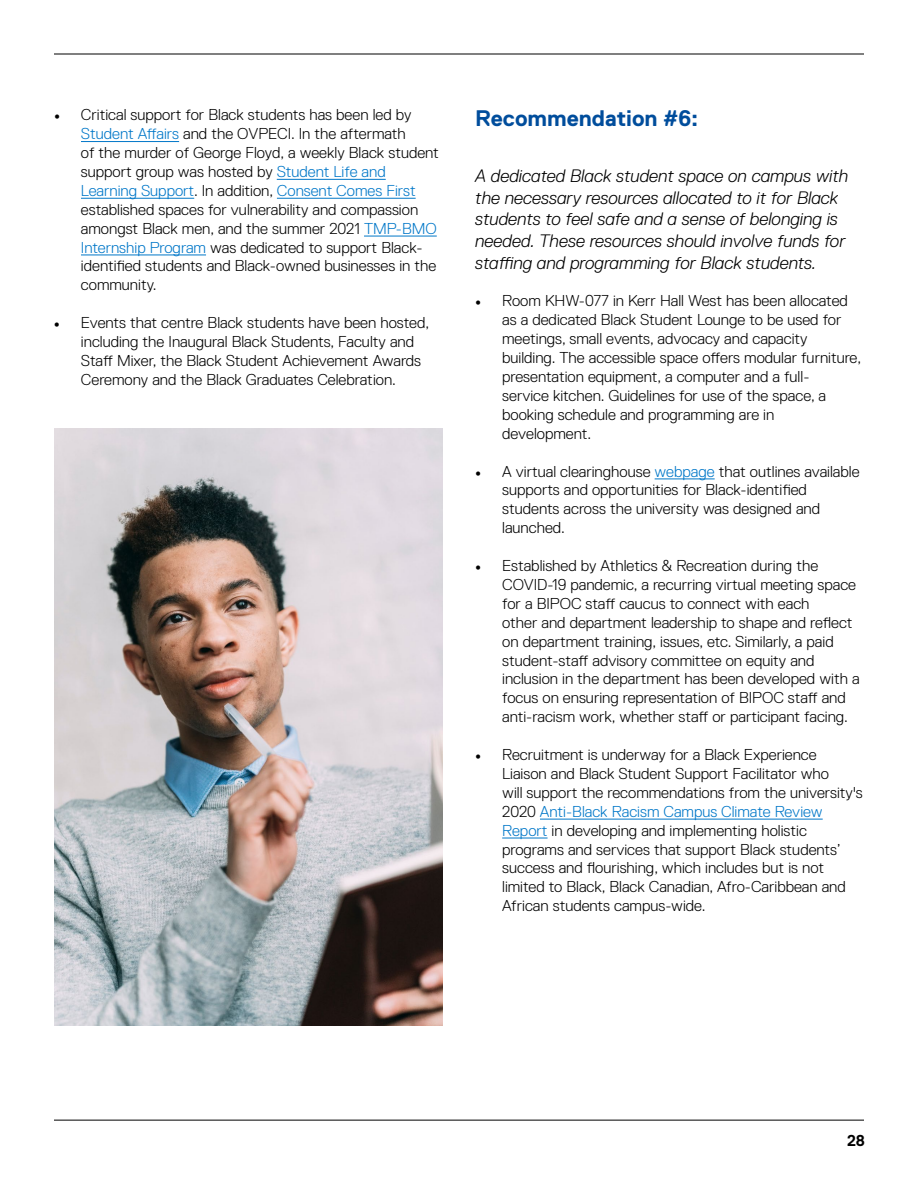
<style>
.page{position:relative;width:918px;height:1188px;background:#fff}
.page>*{position:absolute;margin:0;border:0;box-sizing:border-box;transform-origin:0 0}
.t1{font:700 22.5px "Replica Std";color:#004d9c}
.t2{font:italic 300 18px/21.6px "Replica Std";color:#000}
.t3{font:300 15.75px/18.9px "Replica Std";color:#000}
.t4{font:700 15.75px "Replica Std";color:#000}
.s1{font-family:"Minion Pro";font-weight:400}
.s2{color:#0077c8}
</style>
<div class="page">
<hr style="left:54px;top:54px;width:810px;height:1px;background:#000">
<hr style="left:54px;top:1120px;width:810px;height:1px;background:#000">
<hr style="left:655px;top:479px;width:60px;height:1px;background:#0077c8">
<hr style="left:540px;top:819px;width:283px;height:1px;background:#0077c8">
<hr style="left:502px;top:838px;width:46px;height:1px;background:#0077c8">
<hr style="left:81px;top:141px;width:98px;height:1px;background:#0077c8">
<hr style="left:277px;top:179px;width:109px;height:1px;background:#0077c8">
<hr style="left:81px;top:198px;width:113px;height:1px;background:#0077c8">
<hr style="left:277px;top:198px;width:139px;height:1px;background:#0077c8">
<hr style="left:364px;top:236px;width:73px;height:1px;background:#0077c8">
<hr style="left:81px;top:255px;width:125px;height:1px;background:#0077c8">
<img style="left:54px;top:428px;width:389px;height:598px">
<p class="t3" style="left:81px;top:105px;width:359px;text-indent:-27px"><span class="s1">•</span> Critical support for Black students has been led by <span class="s2">Student Affairs</span> and the OVPECI. In the aftermath<br>of the murder of George Floyd, a weekly Black student support group was hosted by <span class="s2">Student Life and Learning Support</span>. In addition, <span class="s2">Consent Comes First </span>established spaces for vulnerability and compassion amongst Black men, and the summer 2021 <span class="s2">TMP-BMO Internship Program</span> was dedicated to support Black&shy;identified students and Black-owned businesses in the community.</p>
<p class="t3" style="left:81px;top:313px;width:350px;text-indent:-27px"><span class="s1">•</span> Events that centre Black students have been hosted, including the Inaugural Black Students, Faculty and Staff Mixer, the Black Student Achievement Awards Ceremony and the Black Graduates Celebration.</p>
<h1 class="t1" style="left:475px;top:105px;width:225px">Recommendation #6:</h1>
<p class="t2" style="left:475px;top:165px;width:375px">A dedicated Black student space on campus with the necessary resources allocated to it for Black students to feel safe and a sense of belonging is needed. These resources should involve funds for staffing and programming for Black students.</p>
<p class="t3" style="left:502px;top:292px;width:360px;text-indent:-27px"><span class="s1">•</span> Room KHW-077 in Kerr Hall West has been allocated as a dedicated Black Student Lounge to be used for meetings, small events, advocacy and capacity building. The accessible space offers modular furniture, presentation equipment, a computer and a full-<br>service kitchen. Guidelines for use of the space, a booking schedule and programming are in development.</p>
<p class="t3" style="left:502px;top:462px;width:359px;text-indent:-27px"><span class="s1">•</span> A virtual clearinghouse <span class="s2">webpage</span> that outlines available supports and opportunities for Black-identified students across the university was designed and launched.</p>
<p class="t3" style="left:502px;top:556px;width:359px;text-indent:-27px"><span class="s1">•</span> Established by Athletics &amp; Recreation during the COVID-19 pandemic, a recurring virtual meeting space for a BIPOC staff caucus to connect with each<br>other and department leadership to shape and reflect on department training, issues, etc. Similarly, a paid student-staff advisory committee on equity and inclusion in the department has been developed with a focus on ensuring representation of BIPOC staff and anti-racism work, whether staff or participant facing.</p>
<p class="t3" style="left:502px;top:745px;width:362px;text-indent:-27px"><span class="s1">•</span> Recruitment is underway for a Black Experience Liaison and Black Student Support Facilitator who<br>will support the recommendations from the university's 2020 <span class="s2">Anti-Black Racism Campus Climate Review Report</span> in developing and implementing holistic programs and services that support Black students’ success and flourishing, which includes but is not limited to Black, Black Canadian, Afro-Caribbean and African students campus-wide.</p>
<p class="t4" style="left:847px;top:1132px;width:19px">28</p>
</div>
